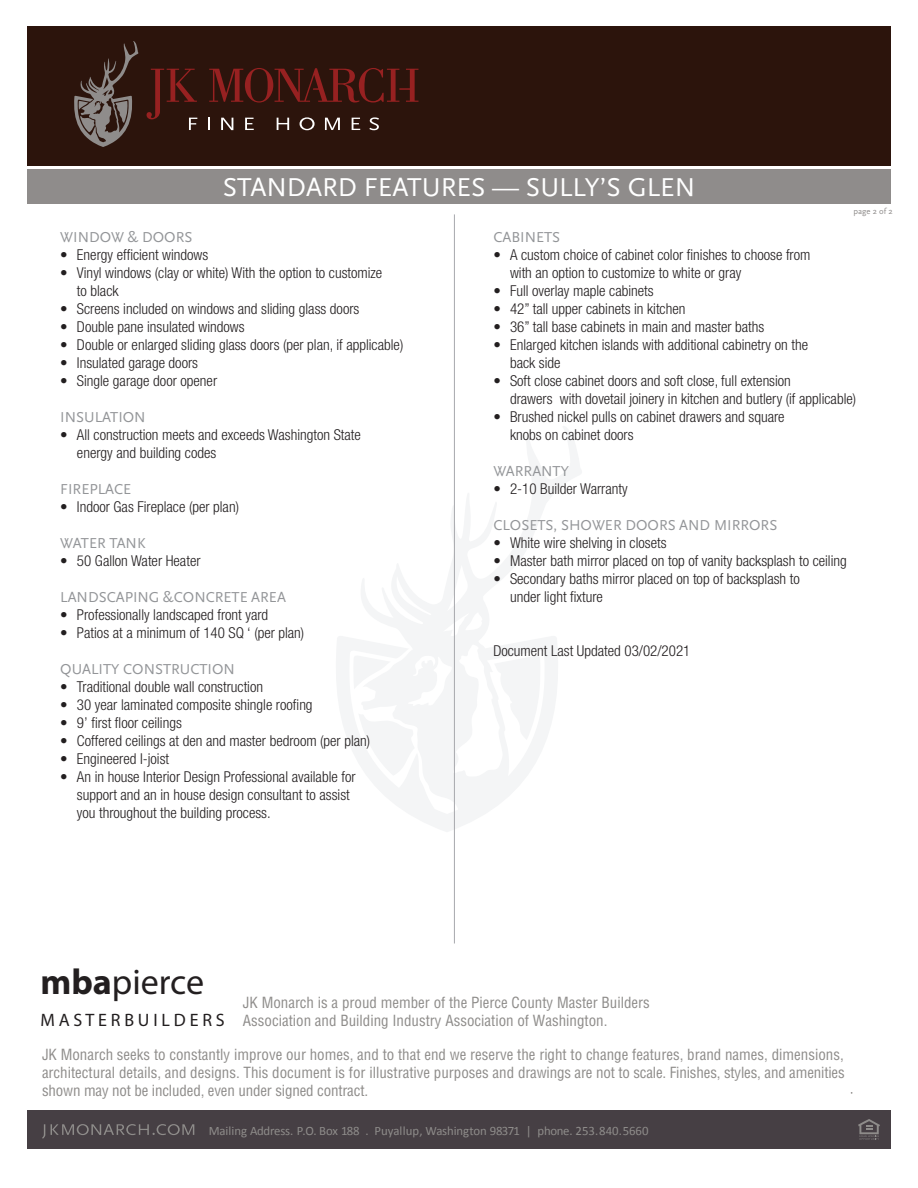
<style>
.page{position:relative;width:918px;height:1188px;background:#fff}
.page>*{position:absolute;margin:0;border:0;box-sizing:border-box;transform-origin:0 0}
.t1{font:36px "Myriad Pro";color:#231f20}
.t2{font:27px "Scala Sans OT";color:#fff}
.t3{font:18px "Myriad Pro";color:#231f20}
.t4{font:300 condensed 15px/18px "Helvetica Neue";color:#231f20}
.t5{font:condensed 15px/18px "Helvetica LT Std";color:#8e8c8a}
.t6{font:15px "Scala Sans OT";color:#939598}
.t7{font:12.75px "Calibri";color:#8e8c8a}
.t8{font:8.55px "Scala Sans OT";color:#8f8c8b}
.s1{font-weight:700}
</style>
<div class="page">
<svg style="left:336px;top:426px;width:246px;height:406px"></svg>
<hr style="left:454px;top:214px;width:1px;height:730px;background:#a8a9ad">
<div style="left:27px;top:169px;width:864px;height:34px;background:#8f8c8b"></div>
<div style="left:27px;top:26px;width:864px;height:140px;background:#2c140c"></div>
<svg style="left:208px;top:118px;width:1px;height:12px"></svg>
<svg style="left:221px;top:118px;width:12px;height:12px"></svg>
<svg style="left:245px;top:118px;width:9px;height:12px"></svg>
<svg style="left:277px;top:118px;width:12px;height:12px"></svg>
<svg style="left:300px;top:117px;width:15px;height:13px"></svg>
<svg style="left:325px;top:118px;width:15px;height:12px"></svg>
<svg style="left:352px;top:118px;width:8px;height:12px"></svg>
<svg style="left:369px;top:117px;width:10px;height:13px"></svg>
<svg style="left:147px;top:69px;width:50px;height:61px"></svg>
<svg style="left:209px;top:68px;width:209px;height:35px"></svg>
<svg style="left:74px;top:41px;width:64px;height:106px"></svg>
<div style="left:27px;top:1110px;width:864px;height:38px;background:#463f44"></div>
<svg style="left:858px;top:1119px;width:22px;height:21px"></svg>
<svg style="left:42px;top:1124px;width:3px;height:15px"></svg>
<svg style="left:51px;top:1124px;width:143px;height:11px"></svg>
<h2 class="t2" style="left:223px;top:173px;width:474px">STANDARD FEATURES — SULLY’S GLEN</h2>
<p class="t8" style="left:854px;top:207px;width:41px">page 2 of 2</p>
<p class="t6" style="left:60px;top:229px;width:134px">WINDOW &amp; DOORS</p>
<p class="t4" style="left:60px;top:245px;width:150px">• Energy efficient windows</p>
<p class="t4" style="left:77px;top:263px;width:307px;text-indent:-17px">• Vinyl windows (clay or white) With the option to customize to black</p>
<p class="t4" style="left:60px;top:299px;width:301px">• Screens included on windows and sliding glass doors</p>
<p class="t4" style="left:60px;top:317px;width:186px">• Double pane insulated windows</p>
<p class="t4" style="left:60px;top:335px;width:345px">• Double or enlarged sliding glass doors (per plan, if applicable)</p>
<p class="t4" style="left:60px;top:353px;width:139px">• Insulated garage doors</p>
<p class="t4" style="left:60px;top:371px;width:158px">• Single garage door opener</p>
<p class="t6" style="left:60px;top:409px;width:87px">INSULATION</p>
<p class="t4" style="left:77px;top:425px;width:286px;text-indent:-17px">• All construction meets and exceeds Washington State energy and building codes</p>
<p class="t6" style="left:60px;top:481px;width:72px">FIREPLACE</p>
<p class="t4" style="left:60px;top:497px;width:180px">• Indoor Gas Fireplace (per plan)</p>
<p class="t6" style="left:60px;top:535px;width:87px">WATER TANK</p>
<p class="t4" style="left:60px;top:551px;width:142px">• 50 Gallon Water Heater</p>
<p class="t6" style="left:60px;top:589px;width:227px">LANDSCAPING &amp;CONCRETE AREA</p>
<p class="t4" style="left:60px;top:605px;width:210px">• Professionally landscaped front yard</p>
<p class="t4" style="left:60px;top:623px;width:246px">• Patios at a minimum of 140 SQ ‘ (per plan)</p>
<p class="t6" style="left:60px;top:661px;width:176px">QUALITY CONSTRUCTION</p>
<p class="t4" style="left:60px;top:677px;width:204px">• Traditional double wall construction</p>
<p class="t4" style="left:60px;top:695px;width:254px">• 30 year laminated composite shingle roofing</p>
<p class="t4" style="left:60px;top:713px;width:123px">• 9’ first floor ceilings</p>
<p class="t4" style="left:60px;top:731px;width:311px">• Coffered ceilings at den and master bedroom (per plan)</p>
<p class="t4" style="left:60px;top:749px;width:110px">• Engineered I-joist</p>
<p class="t4" style="left:77px;top:767px;width:280px;text-indent:-17px">• An in house Interior Design Professional available for support and an in house design consultant to assist you throughout the building process.</p>
<p class="t6" style="left:493px;top:229px;width:68px">CABINETS</p>
<p class="t4" style="left:510px;top:246px;width:302px;text-indent:-17px">• A custom choice of cabinet color finishes to choose from with an option to customize to white or gray</p>
<p class="t4" style="left:493px;top:282px;width:162px">• Full overlay maple cabinets</p>
<p class="t4" style="left:493px;top:300px;width:194px">• 42” tall upper cabinets in kitchen</p>
<p class="t4" style="left:493px;top:318px;width:273px">• 36” tall base cabinets in main and master baths</p>
<p class="t4" style="left:510px;top:336px;width:300px;text-indent:-17px">• Enlarged kitchen islands with additional cabinetry on the back side</p>
<p class="t4" style="left:510px;top:372px;width:348px;text-indent:-17px">• Soft close cabinet doors and soft close, full extension<br>drawers with dovetail joinery in kitchen and butlery (if applicable)</p>
<p class="t4" style="left:510px;top:408px;width:276px;text-indent:-17px">• Brushed nickel pulls on cabinet drawers and square knobs on cabinet doors</p>
<p class="t6" style="left:493px;top:463px;width:77px">WARRANTY</p>
<p class="t4" style="left:493px;top:480px;width:136px">• 2-10 Builder Warranty</p>
<p class="t6" style="left:493px;top:517px;width:285px">CLOSETS, SHOWER DOORS AND MIRRORS</p>
<p class="t4" style="left:493px;top:534px;width:175px">• White wire shelving in closets</p>
<p class="t4" style="left:493px;top:552px;width:355px">• Master bath mirror placed on top of vanity backsplash to ceiling</p>
<p class="t4" style="left:510px;top:570px;width:291px;text-indent:-17px">• Secondary baths mirror placed on top of backsplash to under light fixture</p>
<p class="t4" style="left:493px;top:642px;width:199px">Document Last Updated 03/02/2021</p>
<h1 class="t1" style="left:40px;top:963px;width:165px"><span class="s1">mba</span>pierce</h1>
<p class="t3" style="left:40px;top:1010px;width:186px">M A S T E R B U I L D E R S</p>
<p class="t5" style="left:243px;top:993px;width:408px">JK Monarch is a proud member of the Pierce County Master Builders<br>Association and Building Industry Association of Washington.</p>
<p class="t5" style="left:42px;top:1046px;width:804px;text-align:justify">JK Monarch seeks to constantly improve our homes, and to that end we reserve the right to change features, brand names, dimensions, architectural details, and designs. This document is for illustrative purposes and drawings are not to scale. Finishes, styles, and amenities shown may not be included, even under signed contract.</p>
<p class="t7" style="left:209px;top:1123px;width:441px">Mailing Address. P.O. Box 188 . Puyallup, Washington 98371 | phone. 253.840.5660</p>
</div>
